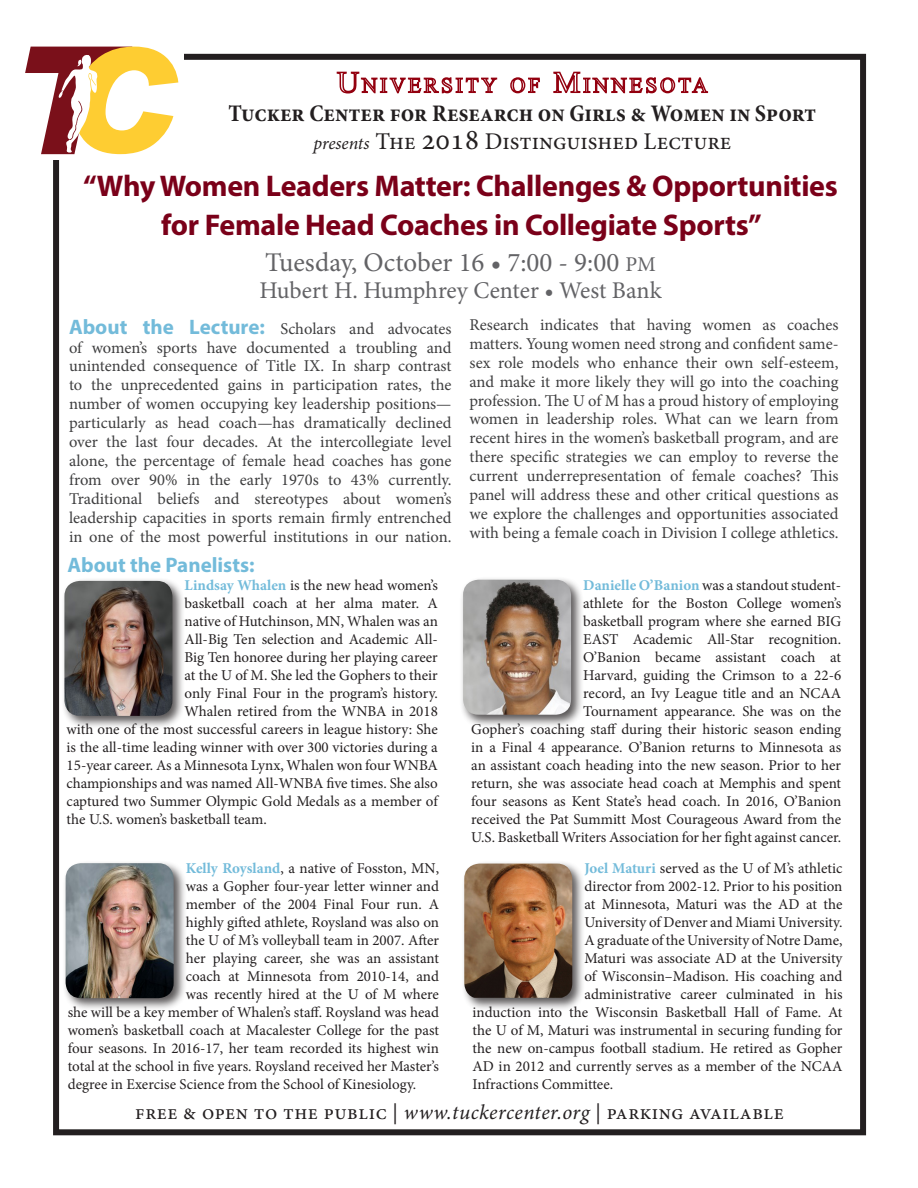
<style>
.page{position:relative;width:918px;height:1188px;background:#fff}
.page>*{position:absolute;margin:0;border:0;box-sizing:border-box;transform-origin:0 0}
.t1{font:700 30px/39px "Myriad Pro";letter-spacing:-.01em;color:#7a0019;text-align:center}
.t2{font:27px "Minion Pro";color:#636366}
.t3{font:700 condensed 24px "Minion Pro";color:#231f20}
.t4{font:24px "Minion Pro";color:#231f20}
.t5{font:24px "Minion Pro";letter-spacing:-.02em;color:#636366}
.t6{font:21px "Minion Pro";letter-spacing:.025em;color:#231f20}
.t7{font:700 21px "Myriad Pro";color:#73bbda}
.t8{font:16.5px/18.9px "Minion Pro";letter-spacing:-.005em;color:#3e3e3f;text-align:justify}
.t9{font:15px/18px "Minion Pro";color:#231f20;text-align:right}
.t10{font:15px "Minion Pro";letter-spacing:-.02em;color:#231f20}
.s1{font-style:italic;font-size:18px}
.s2{font-size:30px}
.s3{font-size:21px}
.s4{font-family:"Myriad Pro";font-weight:700;font-size:21px;color:#73bbda}
.s5{font-weight:700;color:#73bbda}
.s6{font-style:italic}
</style>
<div class="page">
<div style="left:53px;top:54px;width:813px;height:1081px;border:6px solid #231f20"></div>
<svg style="left:336px;top:71px;width:162px;height:23px"></svg>
<svg style="left:510px;top:77px;width:30px;height:17px"></svg>
<svg style="left:553px;top:71px;width:156px;height:23px"></svg>
<div style="left:61px;top:577px;width:125px;height:152px;background:#231f20;opacity:.75"></div>
<img style="left:64px;top:581px;width:108px;height:135px">
<div style="left:18px;top:41px;width:166px;height:118px;background:#fff"></div>
<svg style="left:25px;top:47px;width:153px;height:107px"></svg>
<div style="left:460px;top:576px;width:124px;height:152px;background:#231f20;opacity:.75"></div>
<img style="left:463px;top:580px;width:108px;height:135px">
<div style="left:62px;top:860px;width:125px;height:151px;background:#231f20;opacity:.75"></div>
<img style="left:66px;top:863px;width:108px;height:135px">
<div style="left:461px;top:860px;width:125px;height:151px;background:#231f20;opacity:.75"></div>
<img style="left:464px;top:864px;width:108px;height:134px">
<p class="t3" style="left:228px;top:97px;width:589px">Tucker Center for Research on Girls &amp; Women in Sport</p>
<p class="t4" style="left:314px;top:126px;width:419px"><span class="s1">presents</span> The <span class="s2">2018</span> Distinguished Lecture</p>
<p class="t1" style="left:83px;top:165px;width:756px">“Why Women Leaders Matter: Challenges &amp; Opportunities for Female Head Coaches in Collegiate Sports”</p>
<p class="t2" style="left:265px;top:244px;width:392px">Tuesday, October 16 • 7:00 - 9:00 <span class="s3">PM</span></p>
<p class="t5" style="left:259px;top:274px;width:404px">Hubert H. Humphrey Center • West Bank</p>
<p class="t8" style="left:69px;top:319px;width:384px"><span class="s4">About the Lecture:</span> Scholars and advocates of women’s sports have documented a troubling and unintended consequence of Title IX. In sharp contrast to the unprecedented gains in participation rates, the number of women occupying key leadership positions— particularly as head coach—has dramatically declined over the last four decades. At the intercollegiate level alone, the percentage of female head coaches has gone from over 90% in the early 1970s to 43% currently.<br>Traditional beliefs and stereotypes about women’s leadership capacities in sports remain firmly entrenched in one of the most powerful institutions in our nation.</p>
<p class="t8" style="left:470px;top:315px;width:371px">Research indicates that having women as coaches matters. Young women need strong and confident same&shy;sex role models who enhance their own self-esteem, and make it more likely they will go into the coaching profession. The U of M has a proud history of employing women in leadership roles. What can we learn from recent hires in the women’s basketball program, and are there specific strategies we can employ to reverse the current underrepresentation of female coaches? This panel will address these and other critical questions as we explore the challenges and opportunities associated with being a female coach in Division I college athletics.</p>
<p class="t7" style="left:68px;top:551px;width:189px">About the Panelists:</p>
<p class="t9" style="left:185px;top:576px;width:255px"><span class="s5">Lindsay Whalen</span> is the new head women’s</p>
<p class="t9" style="left:185px;top:594px;width:255px">basketball coach at her alma mater. A</p>
<p class="t9" style="left:185px;top:612px;width:255px">native of Hutchinson, MN, Whalen was an</p>
<p class="t9" style="left:185px;top:630px;width:255px">All-Big Ten selection and Academic All-</p>
<p class="t9" style="left:185px;top:648px;width:255px">Big Ten honoree during her playing career</p>
<p class="t9" style="left:185px;top:666px;width:255px">at the U of M. She led the Gophers to their</p>
<p class="t9" style="left:185px;top:684px;width:255px">only Final Four in the program’s history.</p>
<p class="t9" style="left:185px;top:702px;width:255px">Whalen retired from the WNBA in 2018</p>
<p class="t9" style="left:67px;top:720px;width:373px">with one of the most successful careers in league history: She</p>
<p class="t9" style="left:67px;top:738px;width:373px">is the all-time leading winner with over 300 victories during a</p>
<p class="t9" style="left:67px;top:756px;width:373px">15-year career. As a Minnesota Lynx, Whalen won four WNBA</p>
<p class="t9" style="left:67px;top:774px;width:373px">championships and was named All-WNBA five times. She also</p>
<p class="t9" style="left:67px;top:792px;width:374px">captured two Summer Olympic Gold Medals as a member of</p>
<p class="t9" style="left:67px;top:810px;width:202px">the U.S. women’s basketball team.</p>
<p class="t9" style="left:186px;top:860px;width:255px"><span class="s5">Kelly Roysland</span>, a native of Fosston, MN,</p>
<p class="t9" style="left:186px;top:878px;width:255px">was a Gopher four-year letter winner and</p>
<p class="t9" style="left:186px;top:896px;width:255px">member of the 2004 Final Four run. A</p>
<p class="t9" style="left:186px;top:914px;width:255px">highly gifted athlete, Roysland was also on</p>
<p class="t9" style="left:186px;top:932px;width:255px">the U of M’s volleyball team in 2007. After</p>
<p class="t9" style="left:186px;top:950px;width:255px">her playing career, she was an assistant</p>
<p class="t9" style="left:186px;top:968px;width:255px">coach at Minnesota from 2010-14, and</p>
<p class="t9" style="left:186px;top:986px;width:255px">was recently hired at the U of M where</p>
<p class="t9" style="left:68px;top:1004px;width:373px">she will be a key member of Whalen’s staff. Roysland was head</p>
<p class="t9" style="left:68px;top:1022px;width:373px">women’s basketball coach at Macalester College for the past</p>
<p class="t9" style="left:68px;top:1040px;width:373px">four seasons. In 2016-17, her team recorded its highest win</p>
<p class="t9" style="left:68px;top:1058px;width:373px">total at the school in five years. Roysland received her Master’s</p>
<p class="t9" style="left:68px;top:1076px;width:350px">degree in Exercise Science from the School of Kinesiology.</p>
<p class="t9" style="left:471px;top:576px;width:371px"><span class="s5">Danielle O’Banion</span> was a standout student-<br>athlete for the Boston College women’s<br>basketball program where she earned BIG<br>EAST Academic All-Star recognition.<br>O’Banion became assistant coach at<br>Harvard, guiding the Crimson to a 22-6<br>record, an Ivy League title and an NCAA<br>Tournament appearance. She was on the<br>Gopher’s coaching staff during their historic season ending in a Final 4 appearance. O’Banion returns to Minnesota as an assistant coach heading into the new season. Prior to her return, she was associate head coach at Memphis and spent four seasons as Kent State’s head coach. In 2016, O’Banion received the Pat Summitt Most Courageous Award from the U.S. Basketball Writers Association for her fight against cancer.</p>
<p class="t9" style="left:584px;top:860px;width:260px"><span class="s5">Joel Maturi</span> served as the U of M’s athletic</p>
<p class="t9" style="left:584px;top:878px;width:260px">director from 2002-12. Prior to his position</p>
<p class="t9" style="left:584px;top:896px;width:260px">at Minnesota, Maturi was the AD at the</p>
<p class="t9" style="left:584px;top:914px;width:260px">University of Denver and Miami University.</p>
<p class="t9" style="left:584px;top:932px;width:260px">A graduate of the University of Notre Dame,</p>
<p class="t9" style="left:584px;top:950px;width:260px">Maturi was associate AD at the University</p>
<p class="t9" style="left:584px;top:968px;width:260px">of Wisconsin–Madison. His coaching and</p>
<p class="t9" style="left:584px;top:986px;width:260px">administrative career culminated in his</p>
<p class="t10" style="left:473px;top:1003px;width:371px">induction into the Wisconsin Basketball Hall of Fame. At</p>
<p class="t9" style="left:473px;top:1022px;width:371px">the U of M, Maturi was instrumental in securing funding for</p>
<p class="t9" style="left:473px;top:1040px;width:371px">the new on-campus football stadium. He retired as Gopher</p>
<p class="t9" style="left:473px;top:1058px;width:371px">AD in 2012 and currently serves as a member of the NCAA</p>
<p class="t9" style="left:473px;top:1076px;width:142px">Infractions Committee.</p>
<p class="t6" style="left:135px;top:1098px;width:650px">free &amp; open to the public | <span class="s6">www.tuckercenter.org</span> | parking available</p>
</div>
